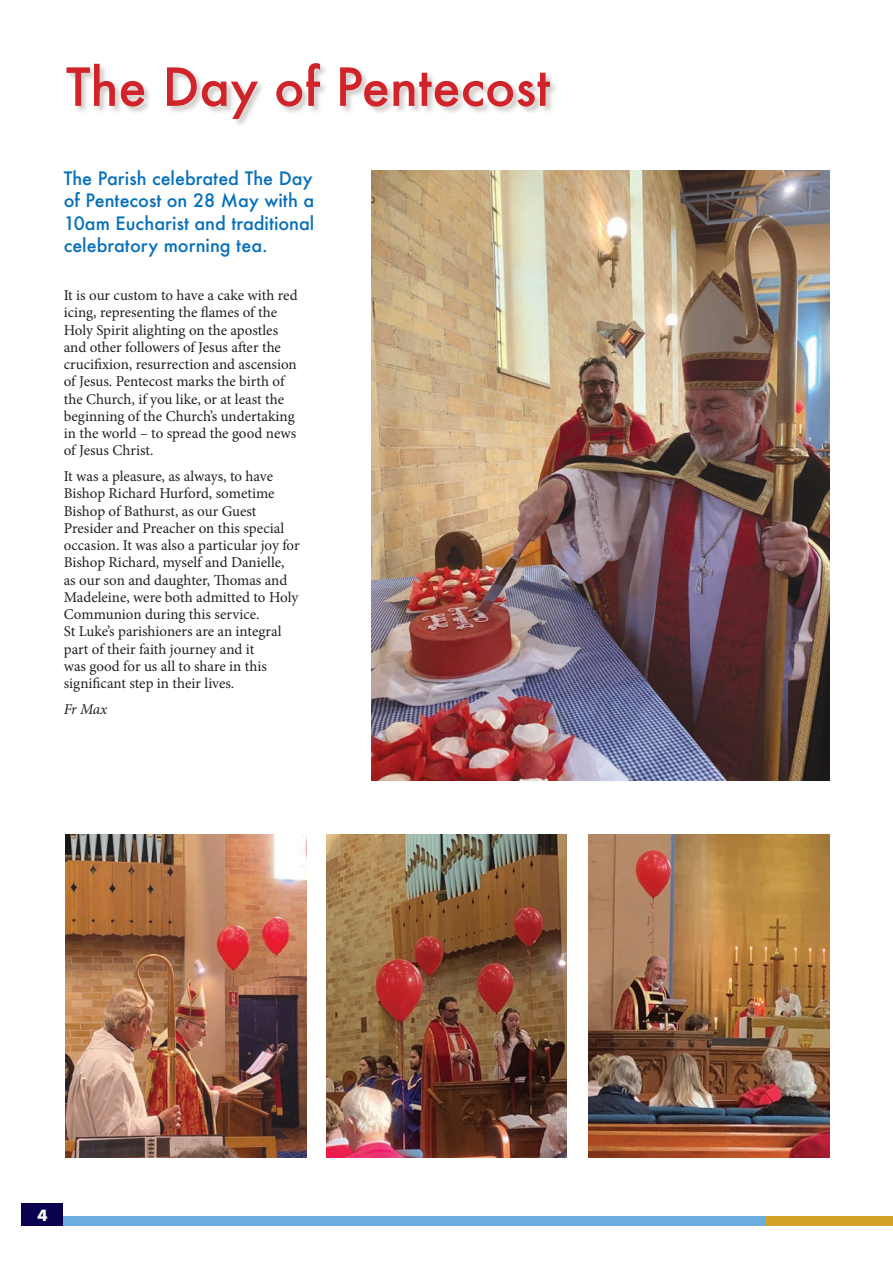
<style>
.page{position:relative;width:893px;height:1263px;background:#fff}
.page>*{position:absolute;margin:0;border:0;box-sizing:border-box;transform-origin:0 0}
.t1{font:500 51px "Futura";color:#d1232a}
.t2{font:500 18px/22.5px "Futura";color:#0770ba;text-align:justify}
.t3{font:15px/17.2px "Minion Pro";letter-spacing:-.005em;color:#231f20}
.t4{font:italic 15px "Minion Pro";color:#231f20}
.t5{font:700 15px "Futura";color:#fff}
</style>
<div class="page">
<div style="left:21px;top:1216px;width:872px;height:9px;background:#6caddf"></div>
<div style="left:766px;top:1216px;width:127px;height:9px;background:#d2a229"></div>
<div style="left:21px;top:1203px;width:42px;height:22px;background:#0a024e"></div>
<div style="left:67px;top:63px;width:492px;height:65px;background:#c2bab7;opacity:.75"></div>
<img style="left:588px;top:834px;width:241px;height:324px">
<img style="left:326px;top:834px;width:241px;height:324px">
<img style="left:65px;top:834px;width:242px;height:324px">
<img style="left:372px;top:170px;width:457px;height:610px">
<h1 class="t1" style="left:66px;top:52px;width:486px">The Day of Pentecost</h1>
<p class="t2" style="left:64px;top:167px;width:252px">The Parish celebrated The Day of Pentecost on 28 May with a 10am Eucharist and traditional celebratory morning tea.</p>
<p class="t3" style="left:64px;top:287px;width:235px">It is our custom to have a cake with red icing, representing the flames of the Holy Spirit alighting on the apostles and other followers of Jesus after the crucifixion, resurrection and ascension of Jesus. Pentecost marks the birth of the Church, if you like, or at least the beginning of the Church’s undertaking in the world – to spread the good news of Jesus Christ.</p>
<p class="t3" style="left:64px;top:468px;width:237px">It was a pleasure, as always, to have Bishop Richard Hurford, sometime Bishop of Bathurst, as our Guest Presider and Preacher on this special occasion. It was also a particular joy for Bishop Richard, myself and Danielle, as our son and daughter, Thomas and Madeleine, were both admitted to Holy Communion during this service.<br>St Luke’s parishioners are an integral part of their faith journey and it<br>was good for us all to share in this significant step in their lives.</p>
<p class="t4" style="left:64px;top:699px;width:45px">Fr Max</p>
<p class="t5" style="left:37px;top:1204px;width:12px">4</p>
</div>
